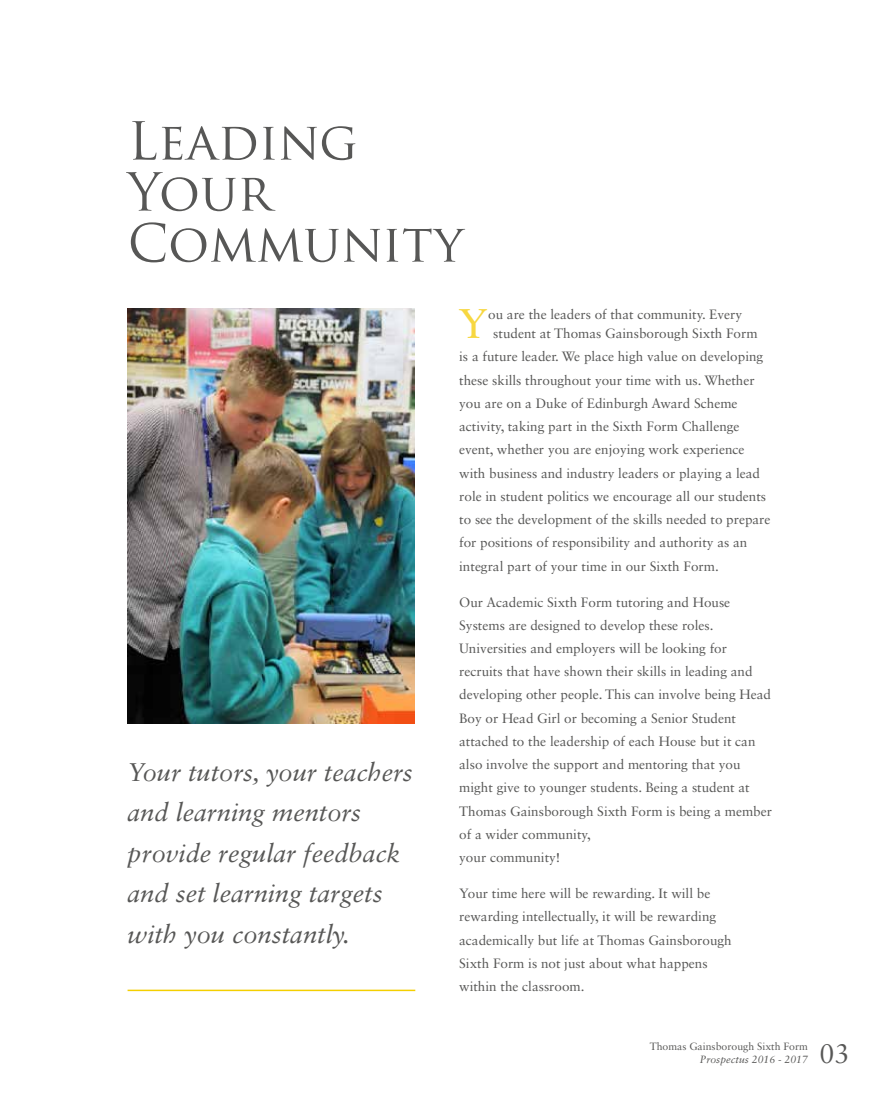
<style>
.page{position:relative;width:893px;height:1106px;background:#fff}
.page>*{position:absolute;margin:0;border:0;box-sizing:border-box;transform-origin:0 0}
.t1{font:51px/51px "Trajan Pro";color:#575756}
.t2{font:41.4px "Sabon LT Std";color:#f7d741}
.t3{font:27px "Sabon LT Std";color:#575756}
.t4{font:italic 25.5px/40.5px "Sabon LT Std";color:#575756}
.t5{font:13.5px/23.2px "Sabon LT Std";color:#575756}
.t6{font:10.5px "Sabon LT Std";color:#575756}
.t7{font:italic 10.5px "Sabon LT Std";color:#575756}
</style>
<div class="page">
<img style="left:128px;top:308px;width:287px;height:415px">
<hr style="left:128px;top:989px;width:287px;height:2px;background:#f4cf00">
<h1 class="t1" style="left:128px;top:115px;width:337px">Leading<br>Your<br>Community</h1>
<h3 class="t4" style="left:128px;top:751px;width:287px">Your tutors, your teachers and learning mentors provide regular feedback and set learning targets with you constantly.</h3>
<h2 class="t2" style="left:458px;top:299px;width:31px">Y</h2>
<p class="t5" style="left:493px;top:304px;width:266px;line-height:19.5px;text-indent:-5px">ou are the leaders of that community. Every student at Thomas Gainsborough Sixth Form</p>
<p class="t5" style="left:459px;top:345px;width:313px">is a future leader. We place high value on developing these skills throughout your time with us. Whether you are on a Duke of Edinburgh Award Scheme activity, taking part in the Sixth Form Challenge event, whether you are enjoying work experience with business and industry leaders or playing a lead role in student politics we encourage all our students to see the development of the skills needed to prepare for positions of responsibility and authority as an integral part of your time in our Sixth Form.</p>
<p class="t5" style="left:459px;top:590px;width:314px">Our Academic Sixth Form tutoring and House Systems are designed to develop these roles.<br>Universities and employers will be looking for recruits that have shown their skills in leading and developing other people. This can involve being Head Boy or Head Girl or becoming a Senior Student attached to the leadership of each House but it can also involve the support and mentoring that you might give to younger students. Being a student at Thomas Gainsborough Sixth Form is being a member of a wider community,<br>your community!</p>
<p class="t5" style="left:459px;top:881px;width:274px">Your time here will be rewarding. It will be rewarding intellectually, it will be rewarding academically but life at Thomas Gainsborough Sixth Form is not just about what happens within the classroom.</p>
<p class="t6" style="left:650px;top:1040px;width:160px">Thomas Gainsborough Sixth Form</p>
<p class="t7" style="left:700px;top:1053px;width:109px">Prospectus 2016 - 2017</p>
<h3 class="t3" style="left:819px;top:1037px;width:32px">03</h3>
</div>
